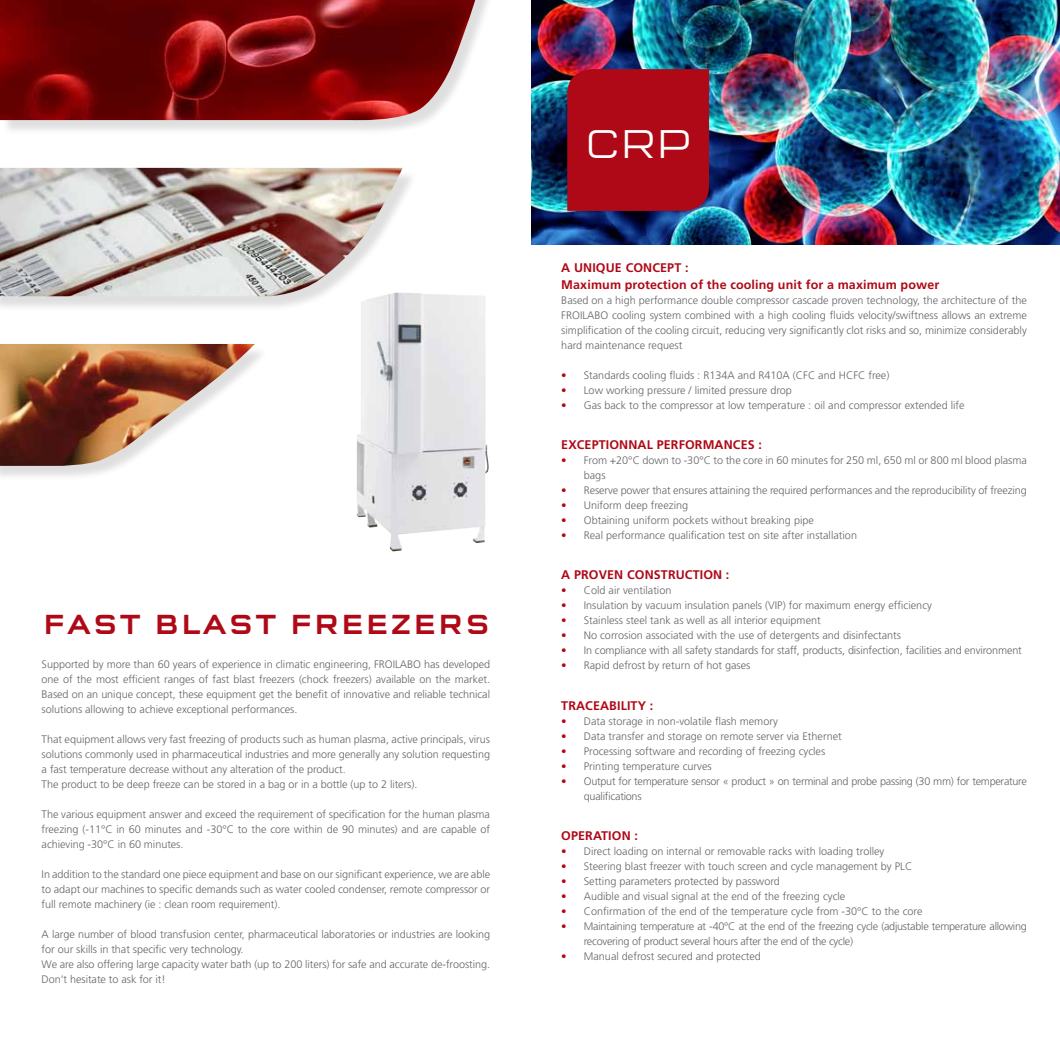
<style>
.page{position:relative;width:1060px;height:1053px;background:#fff}
.page>*{position:absolute;margin:0;border:0;box-sizing:border-box;transform-origin:0 0}
.t1{font:300 41.88px "Q Type Square";color:#fff}
.t2{font:500 28.75px "Q Type Square";letter-spacing:.08em;color:#af0917}
.t3{font:700 12.5px/17.5px "Frutiger";letter-spacing:.01em;color:#af0917}
.t4{font:300 10.88px/15px "Frutiger";letter-spacing:-.005em;color:#646567;text-align:justify}
.t5{font:300 10.88px/15px "Frutiger";letter-spacing:-.025em;color:#646567}
.s1{color:#af0917}
</style>
<div class="page">
<img style="left:531px;top:0;width:528px;height:244px">
<div style="left:567px;top:69px;width:142px;height:142px;background:#af0917"></div>
<div style="left:2px;top:0;width:493px;height:136px;background:#000;opacity:.13"></div>
<img style="left:0;top:0;width:475px;height:122px">
<div style="left:0;top:170px;width:417px;height:142px;background:#000;opacity:.13"></div>
<img style="left:0;top:168px;width:402px;height:128px">
<div style="left:0;top:346px;width:269px;height:135px;background:#000;opacity:.13"></div>
<img style="left:0;top:344px;width:255px;height:122px">
<img style="left:356px;top:292px;width:56px;height:259px">
<h2 class="t2" style="left:43px;top:607px;width:448px">FAST BLAST FREEZERS</h2>
<p class="t4" style="left:42px;top:657px;width:450px">Supported by more than 60 years of experience in climatic engineering, FROILABO has developed one of the most efficient ranges of fast blast freezers (chock freezers) available on the market.<br>Based on an unique concept, these equipment get the benefit of innovative and reliable technical solutions allowing to achieve exceptional performances.</p>
<p class="t4" style="left:42px;top:732px;width:450px;text-align:left">That equipment allows very fast freezing of products such as human plasma, active principals, virus solutions commonly used in pharmaceutical industries and more generally any solution requesting a fast temperature decrease without any alteration of the product.<br>The product to be deep freeze can be stored in a bag or in a bottle (up to 2 liters).</p>
<p class="t4" style="left:42px;top:807px;width:450px">The various equipment answer and exceed the requirement of specification for the human plasma freezing (-11°C in 60 minutes and -30°C to the core within de 90 minutes) and are capable of achieving -30°C in 60 minutes.</p>
<p class="t4" style="left:42px;top:867px;width:450px">In addition to the standard one piece equipment and base on our significant experience, we are able to adapt our machines to specific demands such as water cooled condenser, remote compressor or full remote machinery (ie : clean room requirement).</p>
<p class="t4" style="left:42px;top:927px;width:450px;text-align:left">A large number of blood transfusion center, pharmaceutical laboratories or industries are looking for our skills in that specific very technology.<br>We are also offering large capacity water bath (up to 200 liters) for safe and accurate de-froosting.<br>Don’t hesitate to ask for it!</p>
<h1 class="t1" style="left:585px;top:119px;width:107px">CRP</h1>
<p class="t3" style="left:561px;top:259px;width:379px">A UNIQUE CONCEPT :<br>Maximum protection of the cooling unit for a maximum power</p>
<p class="t4" style="left:561px;top:293px;width:467px">Based on a high performance double compressor cascade proven technology, the architecture of the FROILABO cooling system combined with a high cooling fluids velocity/swiftness allows an extreme simplification of the cooling circuit, reducing very significantly clot risks and so, minimize considerably hard maintenance request</p>
<p class="t4" style="left:561px;top:368px;width:329px"><span class="s1">•</span> Standards cooling fluids : R134A and R410A (CFC and HCFC free)</p>
<p class="t4" style="left:561px;top:383px;width:232px"><span class="s1">•</span> Low working pressure / limited pressure drop</p>
<p class="t4" style="left:561px;top:398px;width:405px"><span class="s1">•</span> Gas back to the compressor at low temperature : oil and compressor extended life</p>
<p class="t3" style="left:561px;top:436px;width:202px">EXCEPTIONNAL PERFORMANCES :</p>
<p class="t4" style="left:584px;top:453px;width:444px;text-indent:-23px"><span class="s1">•</span> From +20°C down to -30°C to the core in 60 minutes for 250 ml, 650 ml or 800 ml blood plasma bags</p>
<p class="t4" style="left:561px;top:483px;width:467px"><span class="s1">•</span> Reserve power that ensures attaining the required performances and the reproducibility of freezing</p>
<p class="t4" style="left:561px;top:498px;width:128px"><span class="s1">•</span> Uniform deep freezing</p>
<p class="t4" style="left:561px;top:513px;width:254px"><span class="s1">•</span> Obtaining uniform pockets without breaking pipe</p>
<p class="t4" style="left:561px;top:528px;width:297px"><span class="s1">•</span> Real performance qualification test on site after installation</p>
<p class="t3" style="left:561px;top:566px;width:170px">A PROVEN CONSTRUCTION :</p>
<p class="t4" style="left:561px;top:583px;width:112px"><span class="s1">•</span> Cold air ventilation</p>
<p class="t4" style="left:561px;top:598px;width:372px"><span class="s1">•</span> Insulation by vacuum insulation panels (VIP) for maximum energy efficiency</p>
<p class="t4" style="left:561px;top:613px;width:261px"><span class="s1">•</span> Stainless steel tank as well as all interior equipment</p>
<p class="t4" style="left:561px;top:628px;width:341px"><span class="s1">•</span> No corrosion associated with the use of detergents and disinfectants</p>
<p class="t4" style="left:561px;top:643px;width:462px"><span class="s1">•</span> In compliance with all safety standards for staff, products, disinfection, facilities and environment</p>
<p class="t4" style="left:561px;top:658px;width:191px"><span class="s1">•</span> Rapid defrost by return of hot gases</p>
<p class="t3" style="left:561px;top:696px;width:93px">TRACEABILITY :</p>
<p class="t4" style="left:561px;top:713px;width:218px"><span class="s1">•</span> Data storage in non-volatile flash memory</p>
<p class="t4" style="left:561px;top:728px;width:282px"><span class="s1">•</span> Data transfer and storage on remote server via Ethernet</p>
<p class="t4" style="left:561px;top:743px;width:265px"><span class="s1">•</span> Processing software and recording of freezing cycles</p>
<p class="t4" style="left:561px;top:758px;width:152px"><span class="s1">•</span> Printing temperature curves</p>
<p class="t5" style="left:584px;top:773px;width:444px;text-indent:-23px"><span class="s1">•</span> Output for temperature sensor « product » on terminal and probe passing (30 mm) for temperature qualifications</p>
<p class="t3" style="left:561px;top:826px;width:78px">OPERATION :</p>
<p class="t4" style="left:561px;top:843px;width:325px"><span class="s1">•</span> Direct loading on internal or removable racks with loading trolley</p>
<p class="t4" style="left:561px;top:858px;width:352px"><span class="s1">•</span> Steering blast freezer with touch screen and cycle management by PLC</p>
<p class="t4" style="left:561px;top:873px;width:220px"><span class="s1">•</span> Setting parameters protected by password</p>
<p class="t4" style="left:561px;top:888px;width:285px"><span class="s1">•</span> Audible and visual signal at the end of the freezing cycle</p>
<p class="t4" style="left:561px;top:903px;width:363px"><span class="s1">•</span> Confirmation of the end of the temperature cycle from -30°C to the core</p>
<p class="t5" style="left:584px;top:918px;width:444px;text-indent:-23px"><span class="s1">•</span> Maintaining temperature at -40°C at the end of the freezing cycle (adjustable temperature allowing recovering of product several hours after the end of the cycle)</p>
<p class="t4" style="left:561px;top:948px;width:201px"><span class="s1">•</span> Manual defrost secured and protected</p>
</div>
